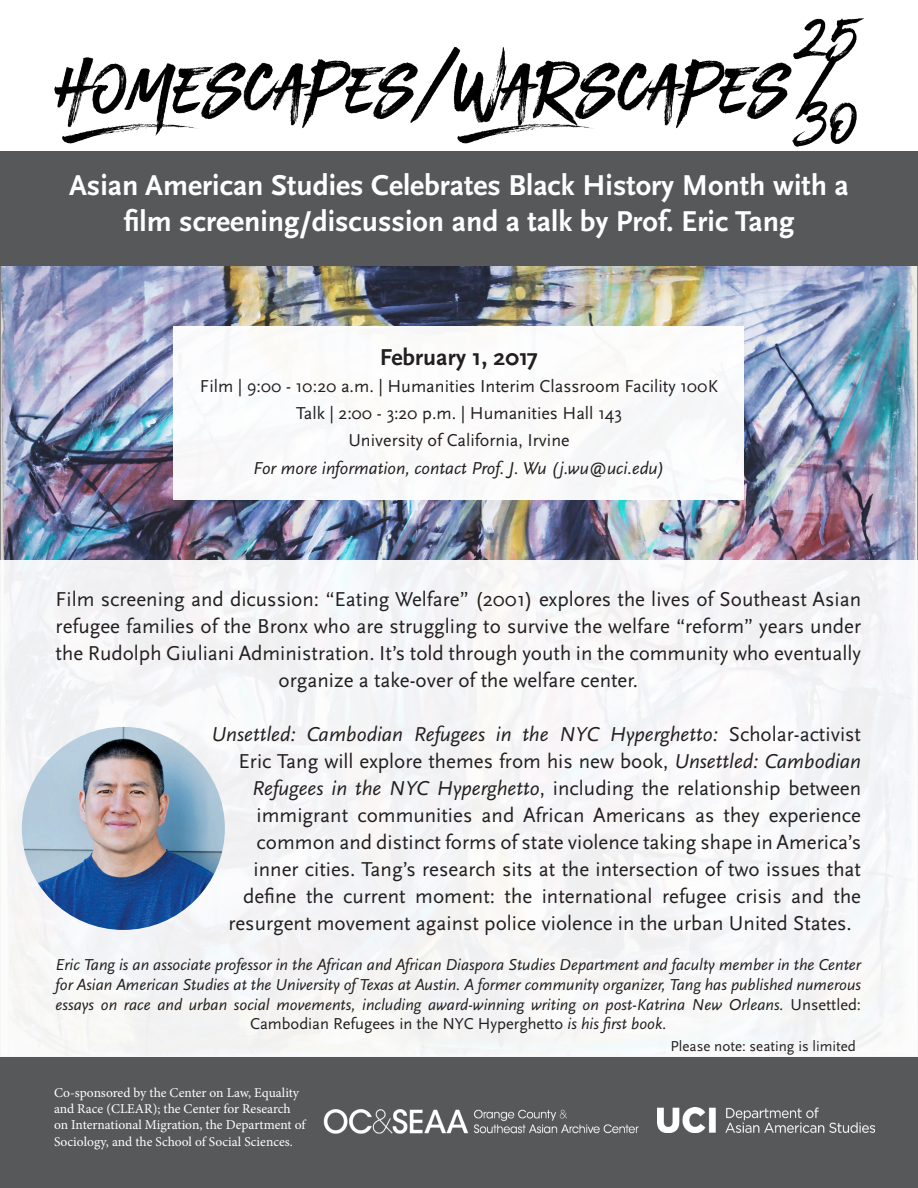
<style>
.page{position:relative;width:918px;height:1188px;background:#fff}
.page>*{position:absolute;margin:0;border:0;box-sizing:border-box;transform-origin:0 0}
.t1{font:700 30px/36px "Scala Sans OT";color:#fff;text-align:center}
.t2{font:700 24px "Scala Sans OT";color:#231f20}
.t3{font:21px/27px "Scala Sans OT";color:#231f20;text-align:center}
.t4{font:italic 21px "Scala Sans OT";color:#231f20}
.t5{font:18px "Scala Sans OT";color:#231f20}
.t6{font:italic 18px "Scala Sans OT";color:#231f20}
.t7{font:italic 16.5px/19.8px "Scala Sans OT";color:#231f20;text-align:center}
.t8{font:15px "Scala Sans OT";color:#231f20}
.t9{font:13.5px/16.2px "Minion Pro";color:#fff}
.s1{font-style:normal}
.s2{font-style:italic}
</style>
<div class="page">
<div style="left:0;top:1057px;width:918px;height:131px;background:#57585a"></div>
<img style="left:3px;top:266px;width:912px;height:295px">
<img style="left:54px;top:18px;width:810px;height:129px">
<div style="left:0;top:151px;width:918px;height:115px;background:#57585a"></div>
<div style="left:0;top:561px;width:918px;height:496px;background:#f5f5f7"></div>
<div style="left:174px;top:326px;width:570px;height:174px;background:#fff"></div>
<img style="left:323px;top:1109px;width:316px;height:25px">
<img style="left:657px;top:1108px;width:218px;height:25px">
<img style="left:22px;top:727px;width:203px;height:203px;border-radius:102px">
<p class="t1" style="left:69px;top:167px;width:781px">Asian American Studies Celebrates Black History Month with a film screening/discussion and a talk by Prof. Eric Tang</p>
<p class="t2" style="left:380px;top:344px;width:160px">February 1, 2017</p>
<p class="t5" style="left:200px;top:376px;width:520px">Film | 9:00 - 10:20 a.m. | Humanities Interim Classroom Facility 100K</p>
<p class="t5" style="left:296px;top:403px;width:327px">Talk | 2:00 - 3:20 p.m. | Humanities Hall 143</p>
<p class="t5" style="left:348px;top:430px;width:223px">University of California, Irvine</p>
<p class="t6" style="left:253px;top:458px;width:413px">For more information, contact Prof. J. Wu (j.wu@uci.edu)</p>
<p class="t3" style="left:56px;top:587px;width:807px">Film screening and dicussion: “Eating Welfare” (2001) explores the lives of Southeast Asian refugee families of the Bronx who are struggling to survive the welfare “reform” years under the Rudolph Giuliani Administration. It’s told through youth in the community who eventually organize a take-over of the welfare center.</p>
<p class="t4" style="left:212px;top:723px;width:651px">Unsettled: Cambodian Refugees in the NYC Hyperghetto: <span class="s1">Scholar-activist</span></p>
<p class="t3" style="left:239px;top:749px;width:624px">Eric Tang will explore themes from his new book, <span class="s2">Unsettled: Cambodian</span></p>
<p class="t3" style="left:252px;top:776px;width:611px"><span class="s2">Refugees in the NYC Hyperghetto</span>, including the relationship between</p>
<p class="t3" style="left:257px;top:803px;width:606px">immigrant communities and African Americans as they experience</p>
<p class="t3" style="left:257px;top:830px;width:606px">common and distinct forms of state violence taking shape in America’s</p>
<p class="t3" style="left:254px;top:857px;width:609px">inner cities. Tang’s research sits at the intersection of two issues that</p>
<p class="t3" style="left:243px;top:884px;width:620px">define the current moment: the international refugee crisis and the</p>
<p class="t3" style="left:228px;top:911px;width:625px">resurgent movement against police violence in the urban United States.</p>
<p class="t7" style="left:56px;top:955px;width:807px">Eric Tang is an associate professor in the African and African Diaspora Studies Department and faculty member in the Center for Asian American Studies at the University of Texas at Austin. A former community organizer, Tang has published numerous essays on race and urban social movements, including award-winning writing on post-Katrina New Orleans. <span class="s1">Unsettled:<br>Cambodian Refugees in the NYC Hyperghetto</span> is his first book.</p>
<p class="t9" style="left:54px;top:1085px;width:253px">Co-sponsored by the Center on Law, Equality and Race (CLEAR); the Center for Research on International Migration, the Department of Sociology, and the School of Social Sciences.</p>
<p class="t8" style="left:671px;top:1039px;width:187px">Please note: seating is limited</p>
</div>
